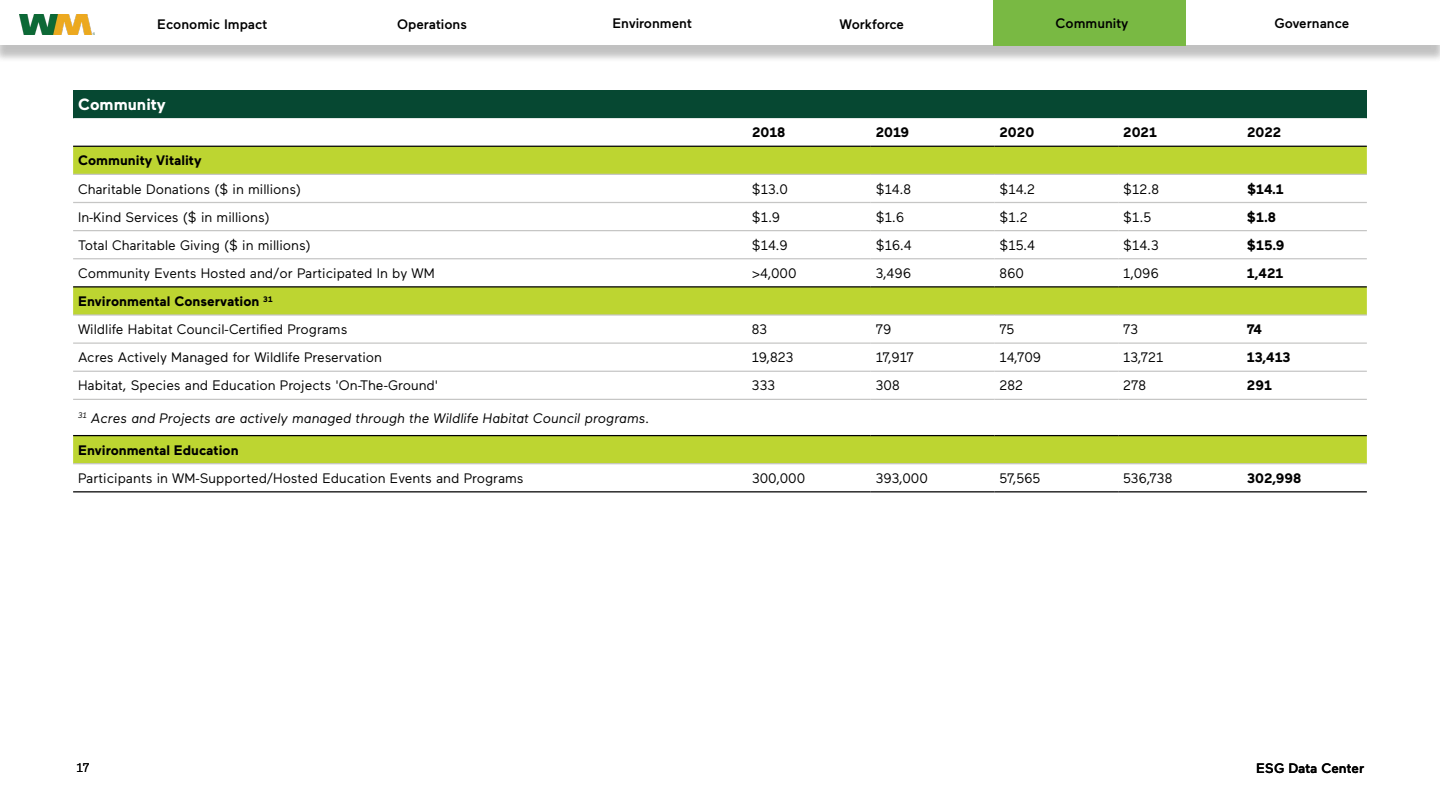
<style>
.page{position:relative;width:1440px;height:810px;background:#fff}
.page>*{position:absolute;margin:0;border:0;box-sizing:border-box;transform-origin:0 0}
.t1{font:700 16.25px "Maax";color:#fff}
.t2{font:13.75px/28.1px "Maax";color:#000}
.t3{font:700 13.75px "Maax";color:#000}
.t4{font:italic 13.75px "Maax";color:#000}
.t5{font:500 13.75px "Maax";color:#000}
.t6{font:12.5px "Maax";color:#000}
.s1{font-weight:700}
</style>
<div class="page">
<div style="left:0;top:5px;width:1440px;height:58px;background:#000;opacity:.13"></div>
<div style="left:0;top:0;width:1440px;height:45px;background:#fff"></div>
<div style="left:994px;top:0;width:192px;height:46px;background:#79b943"></div>
<div style="left:73px;top:90px;width:1294px;height:28px;background:#064832"></div>
<svg style="left:73px;top:118px;width:1294px;height:28px"></svg>
<svg style="left:73px;top:147px;width:1294px;height:316px"></svg>
<hr style="left:73px;top:146px;width:674px;height:1px;background:#000">
<hr style="left:747px;top:146px;width:124px;height:1px;background:#000">
<hr style="left:871px;top:146px;width:123px;height:1px;background:#000">
<hr style="left:994px;top:146px;width:124px;height:1px;background:#000">
<hr style="left:1118px;top:146px;width:124px;height:1px;background:#000">
<hr style="left:1242px;top:146px;width:125px;height:1px;background:#000">
<hr style="left:73px;top:174px;width:674px;height:1px;background:#c6c6c5">
<hr style="left:747px;top:174px;width:124px;height:1px;background:#c6c6c5">
<hr style="left:871px;top:174px;width:123px;height:1px;background:#c6c6c5">
<hr style="left:994px;top:174px;width:124px;height:1px;background:#c6c6c5">
<hr style="left:1118px;top:174px;width:124px;height:1px;background:#c6c6c5">
<hr style="left:1242px;top:174px;width:125px;height:1px;background:#c6c6c5">
<hr style="left:73px;top:202px;width:674px;height:1px;background:#c6c6c5">
<hr style="left:747px;top:202px;width:124px;height:1px;background:#c6c6c5">
<hr style="left:871px;top:202px;width:123px;height:1px;background:#c6c6c5">
<hr style="left:994px;top:202px;width:124px;height:1px;background:#c6c6c5">
<hr style="left:1118px;top:202px;width:124px;height:1px;background:#c6c6c5">
<hr style="left:1242px;top:202px;width:125px;height:1px;background:#c6c6c5">
<hr style="left:73px;top:230px;width:674px;height:1px;background:#c6c6c5">
<hr style="left:747px;top:230px;width:124px;height:1px;background:#c6c6c5">
<hr style="left:871px;top:230px;width:123px;height:1px;background:#c6c6c5">
<hr style="left:994px;top:230px;width:124px;height:1px;background:#c6c6c5">
<hr style="left:1118px;top:230px;width:124px;height:1px;background:#c6c6c5">
<hr style="left:1242px;top:230px;width:125px;height:1px;background:#c6c6c5">
<hr style="left:73px;top:258px;width:674px;height:1px;background:#c6c6c5">
<hr style="left:747px;top:258px;width:124px;height:1px;background:#c6c6c5">
<hr style="left:871px;top:258px;width:123px;height:1px;background:#c6c6c5">
<hr style="left:994px;top:258px;width:124px;height:1px;background:#c6c6c5">
<hr style="left:1118px;top:258px;width:124px;height:1px;background:#c6c6c5">
<hr style="left:1242px;top:258px;width:125px;height:1px;background:#c6c6c5">
<hr style="left:73px;top:342px;width:674px;height:2px;background:#c6c6c5">
<hr style="left:747px;top:342px;width:124px;height:2px;background:#c6c6c5">
<hr style="left:871px;top:342px;width:123px;height:2px;background:#c6c6c5">
<hr style="left:994px;top:342px;width:124px;height:2px;background:#c6c6c5">
<hr style="left:1118px;top:342px;width:124px;height:2px;background:#c6c6c5">
<hr style="left:1242px;top:342px;width:125px;height:2px;background:#c6c6c5">
<hr style="left:73px;top:491px;width:674px;height:1px;background:#000">
<hr style="left:747px;top:491px;width:124px;height:1px;background:#000">
<hr style="left:871px;top:491px;width:123px;height:1px;background:#000">
<hr style="left:994px;top:491px;width:124px;height:1px;background:#000">
<hr style="left:1118px;top:491px;width:124px;height:1px;background:#000">
<hr style="left:1242px;top:491px;width:125px;height:1px;background:#000">
<hr style="left:73px;top:286px;width:674px;height:2px;background:#000">
<hr style="left:747px;top:286px;width:124px;height:2px;background:#000">
<hr style="left:871px;top:286px;width:123px;height:2px;background:#000">
<hr style="left:994px;top:286px;width:124px;height:2px;background:#000">
<hr style="left:1118px;top:286px;width:124px;height:2px;background:#000">
<hr style="left:1242px;top:286px;width:125px;height:2px;background:#000">
<hr style="left:73px;top:314px;width:674px;height:2px;background:#c6c6c5">
<hr style="left:747px;top:314px;width:124px;height:2px;background:#c6c6c5">
<hr style="left:871px;top:314px;width:123px;height:2px;background:#c6c6c5">
<hr style="left:994px;top:314px;width:124px;height:2px;background:#c6c6c5">
<hr style="left:1118px;top:314px;width:124px;height:2px;background:#c6c6c5">
<hr style="left:1242px;top:314px;width:125px;height:2px;background:#c6c6c5">
<hr style="left:73px;top:435px;width:674px;height:1px;background:#000">
<hr style="left:747px;top:435px;width:124px;height:1px;background:#000">
<hr style="left:871px;top:435px;width:123px;height:1px;background:#000">
<hr style="left:994px;top:435px;width:124px;height:1px;background:#000">
<hr style="left:1118px;top:435px;width:124px;height:1px;background:#000">
<hr style="left:1242px;top:435px;width:125px;height:1px;background:#000">
<hr style="left:73px;top:463px;width:674px;height:1px;background:#c6c6c5">
<hr style="left:747px;top:463px;width:124px;height:1px;background:#c6c6c5">
<hr style="left:871px;top:463px;width:123px;height:1px;background:#c6c6c5">
<hr style="left:994px;top:463px;width:124px;height:1px;background:#c6c6c5">
<hr style="left:1118px;top:463px;width:124px;height:1px;background:#c6c6c5">
<hr style="left:1242px;top:463px;width:125px;height:1px;background:#c6c6c5">
<hr style="left:73px;top:371px;width:674px;height:1px;background:#c6c6c5">
<hr style="left:747px;top:371px;width:124px;height:1px;background:#c6c6c5">
<hr style="left:871px;top:371px;width:123px;height:1px;background:#c6c6c5">
<hr style="left:994px;top:371px;width:124px;height:1px;background:#c6c6c5">
<hr style="left:1118px;top:371px;width:124px;height:1px;background:#c6c6c5">
<hr style="left:1242px;top:371px;width:125px;height:1px;background:#c6c6c5">
<hr style="left:73px;top:399px;width:674px;height:1px;background:#c6c6c5">
<hr style="left:747px;top:399px;width:124px;height:1px;background:#c6c6c5">
<hr style="left:871px;top:399px;width:123px;height:1px;background:#c6c6c5">
<hr style="left:994px;top:399px;width:124px;height:1px;background:#c6c6c5">
<hr style="left:1118px;top:399px;width:124px;height:1px;background:#c6c6c5">
<hr style="left:1242px;top:399px;width:125px;height:1px;background:#c6c6c5">
<p class="t5" style="left:157px;top:15px;width:111px">Economic Impact</p>
<p class="t5" style="left:397px;top:15px;width:71px">Operations</p>
<p class="t5" style="left:612px;top:15px;width:81px">Environment</p>
<p class="t5" style="left:840px;top:15px;width:66px">Workforce</p>
<p class="t5" style="left:1056px;top:15px;width:74px">Community</p>
<p class="t5" style="left:1274px;top:15px;width:77px">Governance</p>
<p class="t1" style="left:78px;top:94px;width:89px">Community</p>
<p class="t3" style="left:752px;top:123px;width:35px">2018</p>
<p class="t3" style="left:876px;top:123px;width:35px">2019</p>
<p class="t3" style="left:999px;top:123px;width:36px">2020</p>
<p class="t3" style="left:1123px;top:123px;width:35px">2021</p>
<p class="t3" style="left:1247px;top:123px;width:36px">2022</p>
<p class="t3" style="left:78px;top:152px;width:125px">Community Vitality</p>
<p class="t2" style="left:78px;top:174px;width:225px">Charitable Donations ($ in millions)</p>
<p class="t2" style="left:752px;top:174px;width:37px">$13.0</p>
<p class="t2" style="left:876px;top:174px;width:37px">$14.8</p>
<p class="t2" style="left:999px;top:174px;width:37px">$14.2</p>
<p class="t2" style="left:1123px;top:174px;width:37px">$12.8</p>
<p class="t3" style="left:1247px;top:180px;width:38px">$14.1</p>
<p class="t2" style="left:78px;top:202px;width:193px">In-Kind Services ($ in millions)</p>
<p class="t2" style="left:752px;top:202px;width:30px">$1.9</p>
<p class="t2" style="left:876px;top:202px;width:30px">$1.6</p>
<p class="t2" style="left:999px;top:202px;width:30px">$1.2</p>
<p class="t2" style="left:1123px;top:202px;width:29px">$1.5</p>
<p class="t3" style="left:1247px;top:208px;width:31px">$1.8</p>
<p class="t2" style="left:78px;top:230px;width:234px">Total Charitable Giving ($ in millions)</p>
<p class="t2" style="left:752px;top:230px;width:37px">$14.9</p>
<p class="t2" style="left:876px;top:230px;width:38px">$16.4</p>
<p class="t2" style="left:999px;top:230px;width:37px">$15.4</p>
<p class="t2" style="left:1123px;top:230px;width:37px">$14.3</p>
<p class="t3" style="left:1247px;top:236px;width:39px">$15.9</p>
<p class="t2" style="left:78px;top:258px;width:358px">Community Events Hosted and/or Participated In by WM</p>
<p class="t2" style="left:752px;top:258px;width:46px">&gt;4,000</p>
<p class="t2" style="left:876px;top:258px;width:37px">3,496</p>
<p class="t2" style="left:999px;top:258px;width:26px">860</p>
<p class="t2" style="left:1123px;top:258px;width:37px">1,096</p>
<p class="t3" style="left:1247px;top:264px;width:38px">1,421</p>
<p class="t2" style="left:78px;top:287px;width:271px"><span class="s1">Environmental Conservation</span> <sup>31<br></sup>Wildlife Habitat Council-Certified Programs</p>
<p class="t2" style="left:752px;top:315px;width:17px">83</p>
<p class="t2" style="left:876px;top:315px;width:17px">79</p>
<p class="t2" style="left:999px;top:315px;width:16px">75</p>
<p class="t2" style="left:1123px;top:315px;width:17px">73</p>
<p class="t3" style="left:1247px;top:320px;width:17px">74</p>
<p class="t2" style="left:78px;top:343px;width:305px">Acres Actively Managed for Wildlife Preservation</p>
<p class="t2" style="left:752px;top:343px;width:43px">19,823</p>
<p class="t2" style="left:876px;top:343px;width:40px">17,917</p>
<p class="t2" style="left:999px;top:343px;width:43px">14,709</p>
<p class="t2" style="left:1123px;top:343px;width:42px">13,721</p>
<p class="t3" style="left:1247px;top:348px;width:45px">13,413</p>
<p class="t2" style="left:78px;top:371px;width:362px">Habitat, Species and Education Projects 'On-The-Ground'</p>
<p class="t2" style="left:752px;top:371px;width:25px">333</p>
<p class="t2" style="left:876px;top:371px;width:25px">308</p>
<p class="t2" style="left:999px;top:371px;width:25px">282</p>
<p class="t2" style="left:1123px;top:371px;width:24px">278</p>
<p class="t3" style="left:1247px;top:377px;width:26px">291</p>
<p class="t4" style="left:78px;top:409px;width:573px"><sup>31</sup> Acres and Projects are actively managed through the Wildlife Habitat Council programs.</p>
<p class="t3" style="left:78px;top:441px;width:162px">Environmental Education</p>
<p class="t2" style="left:78px;top:463px;width:447px">Participants in WM-Supported/Hosted Education Events and Programs</p>
<p class="t2" style="left:752px;top:463px;width:55px">300,000</p>
<p class="t2" style="left:876px;top:463px;width:54px">393,000</p>
<p class="t2" style="left:1000px;top:463px;width:42px">57,565</p>
<p class="t2" style="left:1123px;top:463px;width:51px">536,738</p>
<p class="t3" style="left:1247px;top:469px;width:56px">302,998</p>
<p class="t6" style="left:77px;top:759px;width:14px">17</p>
<p class="t5" style="left:1256px;top:759px;width:109px">ESG Data Center</p>
</div>
